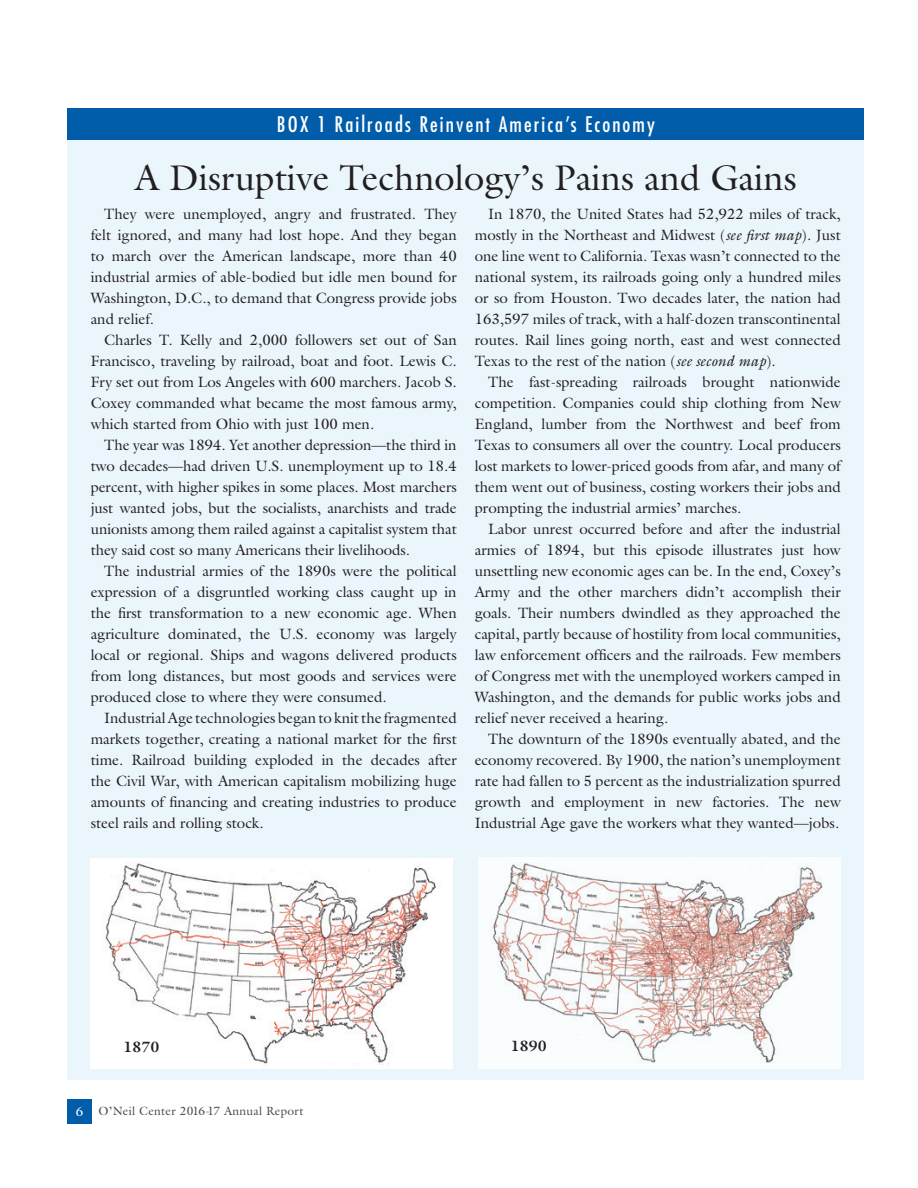
<style>
.page{position:relative;width:918px;height:1188px;background:#fff}
.page>*{position:absolute;margin:0;border:0;box-sizing:border-box;transform-origin:0 0}
.t1{font:36px "Galliard Std";color:#231f20}
.t2{font:condensed 21px "Futura";letter-spacing:.1em;color:#fff}
.t3{font:15px/21px "Galliard Std";color:#231f20;text-align:justify}
.t4{font:700 15px "Galliard Std";letter-spacing:-.005em;color:#231f20}
.t5{font:12px "Galliard Std";letter-spacing:.025em;color:#434c46}
.s1{font-style:italic}
.s2{font-size:13.5px;color:#fff}
</style>
<div class="page">
<div style="left:68px;top:1100px;width:24px;height:24px;background:#015daa"></div>
<div style="left:68px;top:108px;width:796px;height:972px;background:#eaf6fc"></div>
<div style="left:68px;top:109px;width:796px;height:31px;background:#015daa"></div>
<div style="left:91px;top:858px;width:362px;height:211px;background:#fff"></div>
<img style="left:105px;top:863px;width:331px;height:202px">
<img style="left:478px;top:858px;width:363px;height:210px">
<p class="t2" style="left:277px;top:111px;width:379px">BOX 1 Railroads Reinvent America’s Economy</p>
<p class="t1" style="left:135px;top:155px;width:664px">A Disruptive Technology’s Pains and Gains</p>
<p class="t3" style="left:91px;top:203px;width:368px;text-indent:14px">They were unemployed, angry and frustrated. They felt ignored, and many had lost hope. And they began to march over the American landscape, more than 40 industrial armies of able-bodied but idle men bound for Washington, D.C., to demand that Congress provide jobs and relief.</p>
<p class="t3" style="left:91px;top:329px;width:368px;text-indent:14px">Charles T. Kelly and 2,000 followers set out of San Francisco, traveling by railroad, boat and foot. Lewis C.<br>Fry set out from Los Angeles with 600 marchers. Jacob S.<br>Coxey commanded what became the most famous army, which started from Ohio with just 100 men.</p>
<p class="t3" style="left:91px;top:434px;width:368px;text-indent:14px">The year was 1894. Yet another depression—the third in two decades—had driven U.S. unemployment up to 18.4 percent, with higher spikes in some places. Most marchers just wanted jobs, but the socialists, anarchists and trade unionists among them railed against a capitalist system that they said cost so many Americans their livelihoods.</p>
<p class="t3" style="left:91px;top:560px;width:368px;text-indent:14px">The industrial armies of the 1890s were the political expression of a disgruntled working class caught up in the first transformation to a new economic age. When agriculture dominated, the U.S. economy was largely local or regional. Ships and wagons delivered products from long distances, but most goods and services were produced close to where they were consumed.</p>
<p class="t3" style="left:91px;top:707px;width:368px;text-indent:14px">Industrial Age technologies began to knit the fragmented markets together, creating a national market for the first time. Railroad building exploded in the decades after the Civil War, with American capitalism mobilizing huge amounts of financing and creating industries to produce steel rails and rolling stock.</p>
<p class="t3" style="left:475px;top:203px;width:368px;text-indent:14px">In 1870, the United States had 52,922 miles of track, mostly in the Northeast and Midwest (<span class="s1">see first map</span>). Just one line went to California. Texas wasn’t connected to the national system, its railroads going only a hundred miles or so from Houston. Two decades later, the nation had 163,597 miles of track, with a half-dozen transcontinental routes. Rail lines going north, east and west connected Texas to the rest of the nation (<span class="s1">see second map</span>).</p>
<p class="t3" style="left:475px;top:371px;width:368px;text-indent:14px">The fast-spreading railroads brought nationwide competition. Companies could ship clothing from New England, lumber from the Northwest and beef from Texas to consumers all over the country. Local producers lost markets to lower-priced goods from afar, and many of them went out of business, costing workers their jobs and prompting the industrial armies’ marches.</p>
<p class="t3" style="left:475px;top:518px;width:368px;text-indent:14px">Labor unrest occurred before and after the industrial armies of 1894, but this episode illustrates just how unsettling new economic ages can be. In the end, Coxey’s Army and the other marchers didn’t accomplish their goals. Their numbers dwindled as they approached the capital, partly because of hostility from local communities, law enforcement officers and the railroads. Few members of Congress met with the unemployed workers camped in Washington, and the demands for public works jobs and relief never received a hearing.</p>
<p class="t3" style="left:475px;top:728px;width:368px;text-indent:14px">The downturn of the 1890s eventually abated, and the economy recovered. By 1900, the nation’s unemployment rate had fallen to 5 percent as the industrialization spurred growth and employment in new factories. The new Industrial Age gave the workers what they wanted—jobs.</p>
<p class="t4" style="left:124px;top:1037px;width:37px">1870</p>
<p class="t4" style="left:511px;top:1037px;width:37px">1890</p>
<p class="t5" style="left:76px;top:1103px;width:229px"><span class="s2">6</span> O’Neil Center 2016-17 Annual Report</p>
</div>
